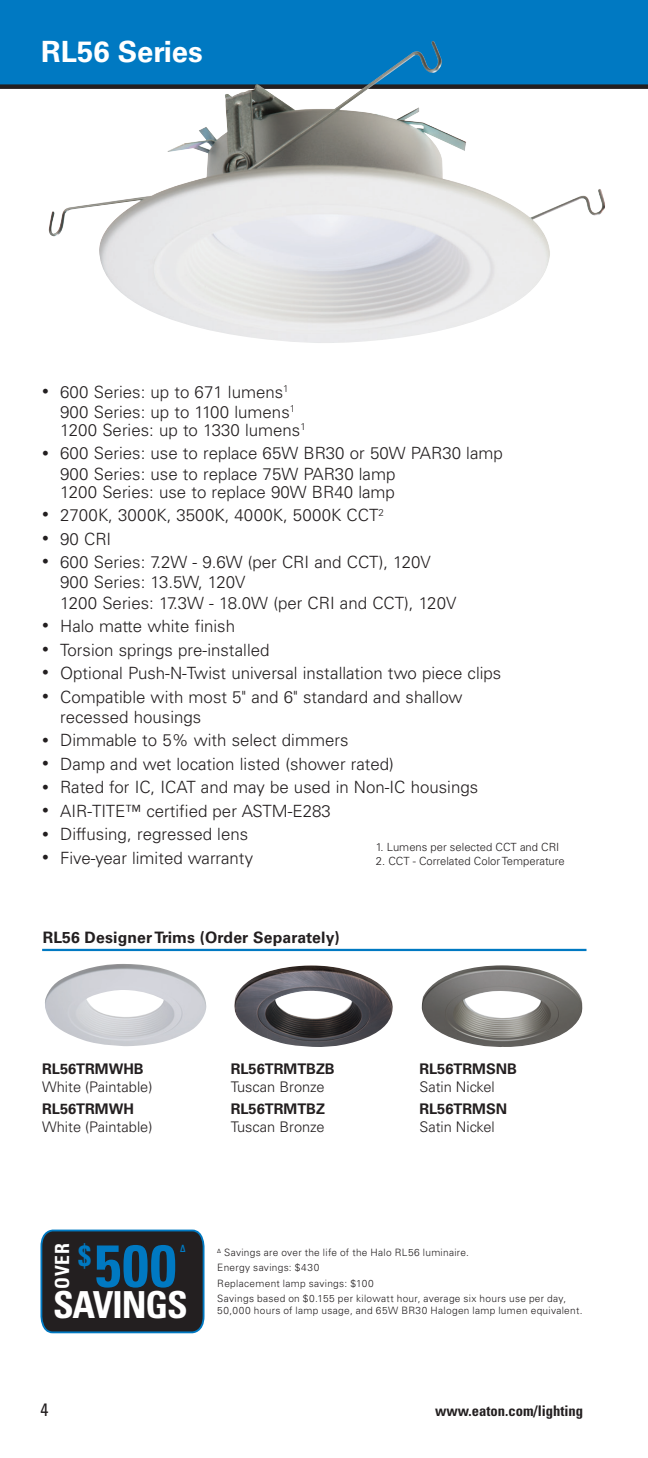
<style>
.page{position:relative;width:648px;height:1458px;background:#fff}
.page>*{position:absolute;margin:0;border:0;box-sizing:border-box;transform-origin:0 0}
.t1{font:700 condensed 59.62px "Univers LT Std";color:#0079c2}
.t2{font:700 condensed 37.35px "Univers LT Std";letter-spacing:-.03em;color:#fff}
.t3{font:700 29.25px "Univers LT Std";color:#fff}
.t4{font:700 condensed 29.25px "Univers LT Std";color:#0079c2}
.t5{font:700 condensed 19.57px "Univers LT Std";color:#fff}
.t6{font:condensed 18px "Univers LT Std";color:#231f20}
.t7{font:300 16.88px/20.2px "Univers LT Std";color:#231f20}
.t8{font:700 15.75px "Univers LT Std";letter-spacing:.01em;color:#231f20}
.t9{font:300 14.62px "Univers LT Std";color:#231f20}
.t10{font:700 14.62px "Univers LT Std";color:#231f20}
.t11{font:700 condensed 14.62px "Univers LT Std";color:#231f20}
.t12{font:300 11.25px "Univers LT Std";color:#231f20}
.t13{font:300 10.12px/15.3px "Univers LT Std";letter-spacing:.03em;color:#231f20}
.t14{font:700 condensed 10.12px "Univers LT Std";color:#0079c2}
.s1{font-size:13.5px}
</style>
<div class="page">
<div style="left:0;top:0;width:648px;height:87px;background:#0079c2"></div>
<div style="left:0;top:84px;width:648px;height:5px;background:#231f20"></div>
<img style="left:45px;top:964px;width:162px;height:82px">
<img style="left:421px;top:965px;width:162px;height:82px">
<img style="left:234px;top:965px;width:159px;height:82px">
<hr style="left:42px;top:949px;width:545px;height:2px;background:#0079c2">
<svg style="left:40px;top:1229px;width:165px;height:105px;background:#272a2e"></svg>
<img style="left:49px;top:41px;width:558px;height:302px">
<h3 class="t3" style="left:41px;top:34px;width:163px">RL56 Series</h3>
<p class="t7" style="left:60px;top:382px;width:237px;text-indent:-18px"><span class="s1">•</span> 600 Series: up to 671 lumens<sup>1<br></sup>900 Series: up to 1100 lumens<sup>1</sup></p>
<p class="t7" style="left:60px;top:420px;width:247px">1200 Series: up to 1330 lumens<sup>1</sup></p>
<p class="t7" style="left:60px;top:443px;width:444px;text-indent:-18px"><span class="s1">•</span> 600 Series: use to replace 65W BR30 or 50W PAR30 lamp<br>900 Series: use to replace 75W PAR30 lamp</p>
<p class="t7" style="left:60px;top:482px;width:336px">1200 Series: use to replace 90W BR40 lamp</p>
<p class="t7" style="left:42px;top:505px;width:343px"><span class="s1">•</span> 2700K, 3000K, 3500K, 4000K, 5000K CCT<sup>2</sup></p>
<p class="t7" style="left:42px;top:529px;width:71px"><span class="s1">•</span> 90 CRI</p>
<p class="t7" style="left:60px;top:552px;width:398px;text-indent:-18px"><span class="s1">•</span> 600 Series: 7.2W - 9.6W (per CRI and CCT), 120V<br>900 Series: 13.5W, 120V<br>1200 Series: 17.3W - 18.0W (per CRI and CCT), 120V</p>
<p class="t7" style="left:42px;top:616px;width:194px"><span class="s1">•</span> Halo matte white finish</p>
<p class="t7" style="left:42px;top:640px;width:229px"><span class="s1">•</span> Torsion springs pre-installed</p>
<p class="t7" style="left:42px;top:663px;width:461px"><span class="s1">•</span> Optional Push-N-Twist universal installation two piece clips</p>
<p class="t7" style="left:60px;top:687px;width:404px;text-indent:-18px"><span class="s1">•</span> Compatible with most 5" and 6" standard and shallow recessed housings</p>
<p class="t7" style="left:42px;top:730px;width:308px"><span class="s1">•</span> Dimmable to 5% with select dimmers</p>
<p class="t7" style="left:42px;top:754px;width:353px"><span class="s1">•</span> Damp and wet location listed (shower rated)</p>
<p class="t7" style="left:42px;top:777px;width:438px"><span class="s1">•</span> Rated for IC, ICAT and may be used in Non-IC housings</p>
<p class="t7" style="left:42px;top:801px;width:290px"><span class="s1">•</span> AIR-TITE™ certified per ASTM-E283</p>
<p class="t7" style="left:42px;top:824px;width:208px"><span class="s1">•</span> Diffusing, regressed lens</p>
<p class="t7" style="left:42px;top:848px;width:213px"><span class="s1">•</span> Five-year limited warranty</p>
<p class="t12" style="left:376px;top:841px;width:185px">1. Lumens per selected CCT and CRI</p>
<p class="t12" style="left:376px;top:854px;width:190px">2. CCT - Correlated Color Temperature</p>
<p class="t8" style="left:43px;top:929px;width:299px">RL56 Designer Trims (Order Separately)</p>
<p class="t10" style="left:42px;top:1060px;width:103px">RL56TRMWHB</p>
<p class="t9" style="left:42px;top:1078px;width:112px">White (Paintable)</p>
<p class="t10" style="left:231px;top:1060px;width:106px">RL56TRMTBZB</p>
<p class="t9" style="left:231px;top:1078px;width:95px">Tuscan Bronze</p>
<p class="t10" style="left:419px;top:1060px;width:99px">RL56TRMSNB</p>
<p class="t9" style="left:419px;top:1078px;width:77px">Satin Nickel</p>
<p class="t10" style="left:42px;top:1101px;width:93px">RL56TRMWH</p>
<p class="t9" style="left:42px;top:1118px;width:112px">White (Paintable)</p>
<p class="t10" style="left:231px;top:1101px;width:96px">RL56TRMTBZ</p>
<p class="t9" style="left:231px;top:1118px;width:95px">Tuscan Bronze</p>
<p class="t10" style="left:419px;top:1101px;width:89px">RL56TRMSN</p>
<p class="t9" style="left:419px;top:1118px;width:77px">Satin Nickel</p>
<p class="t5" style="left:50px;top:1289px;width:47px;rotate:-90deg">OVER</p>
<h3 class="t4" style="left:78px;top:1238px;width:14px">$</h3>
<p class="t14" style="left:180px;top:1242px;width:7px">∆</p>
<h1 class="t1" style="left:95px;top:1229px;width:83px">500</h1>
<h2 class="t2" style="left:53px;top:1282px;width:136px">SAVINGS</h2>
<p class="t13" style="left:217px;top:1245px;width:350px"><sup>∆</sup> Savings are over the life of the Halo RL56 luminaire.<br>Energy savings: $430<br>Replacement lamp savings: $100<br>Savings based on $0.155 per kilowatt hour, average six hours use per day,</p>
<p class="t13" style="left:217px;top:1303px;width:367px">50,000 hours of lamp usage, and 65W BR30 Halogen lamp lumen equivalent.</p>
<p class="t6" style="left:40px;top:1398px;width:9px">4</p>
<p class="t11" style="left:435px;top:1402px;width:150px">www.eaton.com/lighting</p>
</div>
